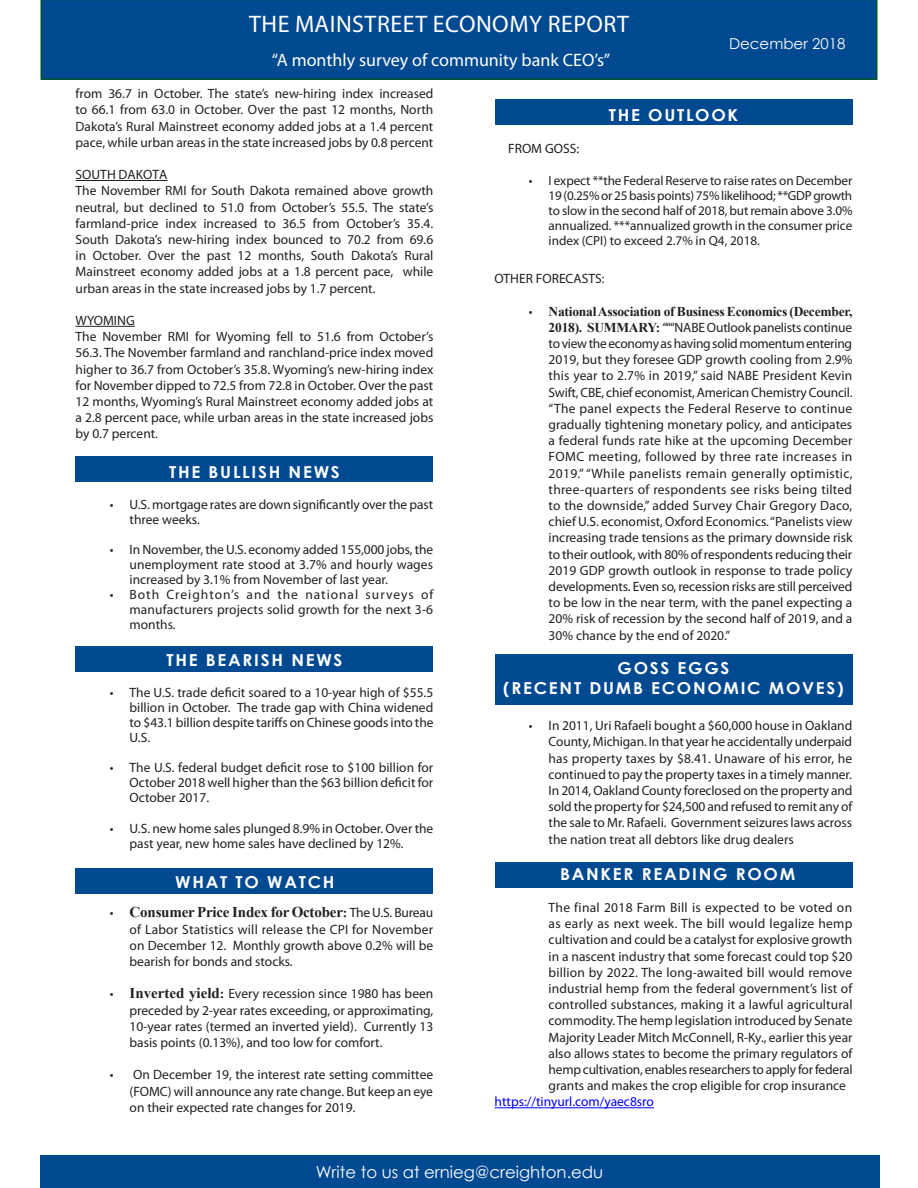
<style>
.page{position:relative;width:918px;height:1188px;background:#fff}
.page>*{position:absolute;margin:0;border:0;box-sizing:border-box;transform-origin:0 0}
.t1{font:24px "Myriad Pro";letter-spacing:.02em;color:#fff}
.t2{font:24px "Impact";letter-spacing:.1em;color:#fff}
.t3{font:18px "Myriad Pro";color:#fff}
.t4{font:16.5px "Century Gothic";color:#fff}
.karan{font:700 16.5px "Century Gothic";letter-spacing:.1em;color:#fff;scale:1.04 1}
.Paragraph_Style_1{font:700 16.5px "Century Gothic";letter-spacing:.1em;color:#fff;scale:1.04 1}
.karan-2{font:700 15px "Times New Roman";letter-spacing:-.015em;color:#231f20}
.t5{font:15px "Century Gothic";color:#fff}
.karan-3{font:13.5px/16.2px "Myriad Pro";color:#231f20;text-align:justify}
.Paragraph_Style_1-2{font:13.5px/16.2px "Myriad Pro";color:#231f20;text-align:justify}
.karan-4{font:13.5px "Myriad Pro";color:#00f}
.karan-5{font:13.2px/15px "Myriad Pro";color:#231f20;text-align:justify}
.s1{font-family:"Myriad Pro";font-weight:400;font-size:13.5px}
.s2{font-size:13.5px}
.s3{font-family:"Times New Roman";font-weight:700;font-size:15px}
.s4{font-family:"Times New Roman";font-weight:700}
</style>
<div class="page">
<div style="left:40px;top:0;width:838px;height:80px;background:#014990"></div>
<div style="left:249px;top:14px;width:393px;height:34px;background:#014990"></div>
<div style="left:495px;top:862px;width:357px;height:26px;background:#014990"></div>
<div style="left:495px;top:99px;width:357px;height:26px;background:#014990"></div>
<div style="left:495px;top:654px;width:357px;height:51px;background:#014990"></div>
<div style="left:76px;top:868px;width:357px;height:26px;background:#014990"></div>
<div style="left:76px;top:646px;width:357px;height:26px;background:#014990"></div>
<div style="left:76px;top:456px;width:357px;height:26px;background:#014990"></div>
<div style="left:40px;top:1155px;width:838px;height:33px;background:#014990"></div>
<hr style="left:76px;top:180px;width:92px;height:1px;background:#231f20">
<hr style="left:76px;top:326px;width:59px;height:1px;background:#231f20">
<hr style="left:495px;top:1107px;width:159px;height:1px;background:#00f">
<h1 class="t1" style="left:249px;top:9px;width:381px">THE MAINSTREET ECONOMY REPORT</h1>
<h1 class="t2" style="left:252px;top:11px;width:380px">THE MAINSTEET ECONOMY REPORT</h1>
<h2 class="t3" style="left:272px;top:49px;width:340px">“A monthly survey of community bank CEO’s”</h2>
<p class="t5" style="left:729px;top:33px;width:118px">December 2018</p>
<p class="karan-3" style="left:76px;top:85px;width:359px">from 36.7 in October. The state’s new-hiring index increased to 66.1 from 63.0 in October. Over the past 12 months, North Dakota’s Rural Mainstreet economy added jobs at a 1.4 percent pace, while urban areas in the state increased jobs by 0.8 percent</p>
<p class="karan-3" style="left:76px;top:166px;width:93px">SOUTH DAKOTA</p>
<p class="karan-3" style="left:76px;top:183px;width:359px">The November RMI for South Dakota remained above growth neutral, but declined to 51.0 from October’s 55.5. The state’s farmland-price index increased to 36.5 from October’s 35.4.<br>South Dakota’s new-hiring index bounced to 70.2 from 69.6 in October. Over the past 12 months, South Dakota’s Rural Mainstreet economy added jobs at a 1.8 percent pace, while urban areas in the state increased jobs by 1.7 percent.</p>
<p class="karan-3" style="left:76px;top:312px;width:61px">WYOMING</p>
<p class="Paragraph_Style_1-2" style="left:76px;top:328px;width:359px">The November RMI for Wyoming fell to 51.6 from October’s 56.3. The November farmland and ranchland-price index moved higher to 36.7 from October’s 35.8. Wyoming’s new-hiring index for November dipped to 72.5 from 72.8 in October. Over the past 12 months, Wyoming’s Rural Mainstreet economy added jobs at a 2.8 percent pace, while urban areas in the state increased jobs by 0.7 percent.</p>
<p class="Paragraph_Style_1" style="left:169px;top:459px;width:166px">THE BULLISH NEWS</p>
<p class="karan-3" style="left:130px;top:497px;width:305px;line-height:15px;text-indent:-20px">• U.S. mortgage rates are down significantly over the past three weeks.</p>
<p class="karan-3" style="left:130px;top:542px;width:305px;line-height:15px;text-indent:-20px">• In November, the U.S. economy added 155,000 jobs, the unemployment rate stood at 3.7% and hourly wages increased by 3.1% from November of last year.</p>
<p class="karan-3" style="left:130px;top:587px;width:305px;line-height:15px;text-indent:-20px">• Both Creighton’s and the national surveys of manufacturers projects solid growth for the next 3-6 months.</p>
<p class="Paragraph_Style_1" style="left:166px;top:647px;width:171px">THE BEARISH NEWS</p>
<p class="karan-3" style="left:130px;top:685px;width:305px;line-height:15px;text-indent:-20px">• The U.S. trade deficit soared to a 10-year high of $55.5 billion in October. The trade gap with China widened to $43.1 billion despite tariffs on Chinese goods into the U.S.</p>
<p class="karan-3" style="left:130px;top:760px;width:305px;line-height:15px;text-indent:-20px">• The U.S. federal budget deficit rose to $100 billion for October 2018 well higher than the $63 billion deficit for October 2017.</p>
<p class="karan-3" style="left:130px;top:821px;width:305px;line-height:15px;text-indent:-20px">• U.S. new home sales plunged 8.9% in October. Over the past year, new home sales have declined by 12%.</p>
<p class="karan" style="left:175px;top:869px;width:155px">WHAT TO WATCH</p>
<p class="karan-2" style="left:110px;top:902px;width:325px"><span class="s1">•</span> Consumer Price Index for October<span class="s2">:</span> <span class="s1">The U.S. Bureau</span></p>
<p class="karan-3" style="left:130px;top:921px;width:305px">of Labor Statistics will release the CPI for November on December 12. Monthly growth above 0.2% will be bearish for bonds and stocks.</p>
<p class="karan-3" style="left:130px;top:986px;width:305px;text-indent:-20px">• <span class="s3">Inverted yield</span><span class="s4">:</span> Every recession since 1980 has been preceded by 2-year rates exceeding, or approximating, 10-year rates (termed an inverted yield). Currently 13 basis points (0.13%), and too low for comfort.</p>
<p class="karan-3" style="left:130px;top:1067px;width:305px;text-indent:-20px">• On December 19, the interest rate setting committee (FOMC) will announce any rate change. But keep an eye on their expected rate changes for 2019.</p>
<p class="karan" style="left:609px;top:102px;width:126px">THE OUTLOOK</p>
<p class="karan-3" style="left:508px;top:140px;width:73px">FROM GOSS:</p>
<p class="karan-5" style="left:549px;top:173px;width:305px;text-indent:-20px"><span class="s2">•</span> I expect **the Federal Reserve to raise rates on December 19 (0.25% or 25 basis points) 75% likelihood; **GDP growth to slow in the second half of 2018, but remain above 3.0% annualized. ***annualized growth in the consumer price index (CPI) to exceed 2.7% in Q4, 2018.</p>
<p class="karan-3" style="left:495px;top:270px;width:111px">OTHER FORECASTS:</p>
<p class="karan-3" style="left:549px;top:303px;width:305px;text-indent:-20px">• <span class="s4">National Association of Business Economics (December, 2018). SUMMARY:</span> “““NABE Outlook panelists continue to view the economy as having solid momentum entering 2019, but they foresee GDP growth cooling from 2.9% this year to 2.7% in 2019,” said NABE President Kevin Swift, CBE, chief economist, American Chemistry Council. “The panel expects the Federal Reserve to continue gradually tightening monetary policy, and anticipates a federal funds rate hike at the upcoming December FOMC meeting, followed by three rate increases in 2019.” “While panelists remain generally optimistic, three-quarters of respondents see risks being tilted to the downside,” added Survey Chair Gregory Daco, chief U.S. economist, Oxford Economics. “Panelists view increasing trade tensions as the primary downside risk to their outlook, with 80% of respondents reducing their 2019 GDP growth outlook in response to trade policy developments. Even so, recession risks are still perceived to be low in the near term, with the panel expecting a 20% risk of recession by the second half of 2019, and a 30% chance by the end of 2020.”</p>
<p class="karan" style="left:618px;top:656px;width:109px">GOSS EGGS</p>
<p class="karan" style="left:503px;top:676px;width:329px">(RECENT DUMB ECONOMIC MOVES)</p>
<p class="karan-3" style="left:549px;top:717px;width:305px;text-indent:-20px">• In 2011, Uri Rafaeli bought a $60,000 house in Oakland County, Michigan. In that year he accidentally underpaid has property taxes by $8.41. Unaware of his error, he continued to pay the property taxes in a timely manner.<br>In 2014, Oakland County foreclosed on the property and sold the property for $24,500 and refused to remit any of the sale to Mr. Rafaeli. Government seizures laws across the nation treat all debtors like drug dealers</p>
<p class="karan" style="left:560px;top:861px;width:228px">BANKER READING ROOM</p>
<p class="karan-3" style="left:549px;top:899px;width:305px">The final 2018 Farm Bill is expected to be voted on as early as next week. The bill would legalize hemp cultivation and could be a catalyst for explosive growth in a nascent industry that some forecast could top $20 billion by 2022. The long-awaited bill would remove industrial hemp from the federal government’s list of controlled substances, making it a lawful agricultural commodity. The hemp legislation introduced by Senate Majority Leader Mitch McConnell, R-Ky., earlier this year also allows states to become the primary regulators of hemp cultivation, enables researchers to apply for federal grants and makes the crop eligible for crop insurance</p>
<p class="karan-4" style="left:495px;top:1094px;width:161px">https://tinyurl.com/yaec8sro</p>
<p class="t4" style="left:227px;top:1160px;width:467px">Visit our website at http://economicoutl ok.creighton.edu</p>
<p class="t4" style="left:316px;top:1161px;width:289px">Write to us at ernieg@creighton.edu</p>
</div>
